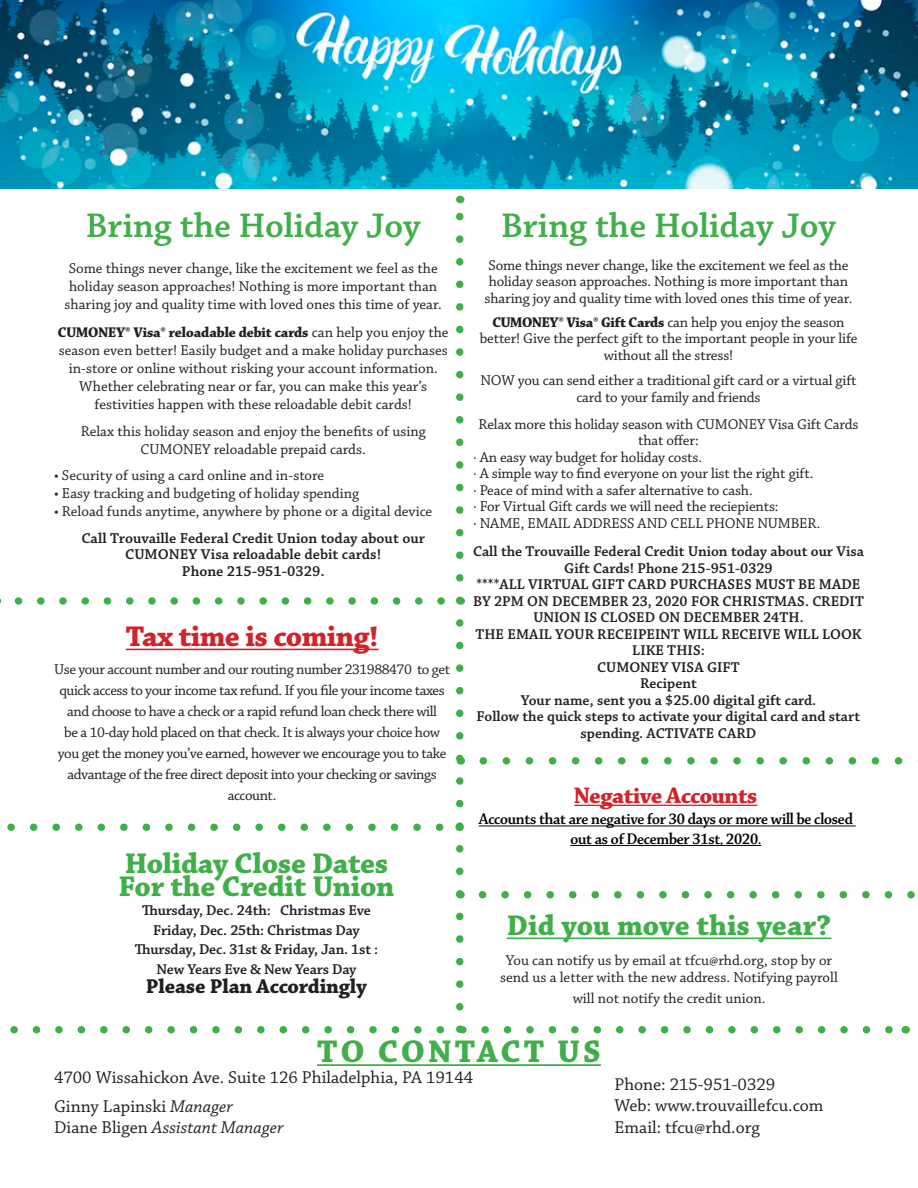
<style>
.page{position:relative;width:918px;height:1188px;background:#fff}
.page>*{position:absolute;margin:0;border:0;box-sizing:border-box;transform-origin:0 0}
.t1{font:600 36px "Chaparral Pro";color:#40ae49}
.t2{font:700 33px "Chaparral Pro";letter-spacing:.085em;color:#40ae49}
.t3{font:700 30px "Chaparral Pro";letter-spacing:-.01em;color:#40ae49}
.t4{font:700 30px "Chaparral Pro";letter-spacing:-.02em;color:#d1232a}
.t5{font:24px "Chaparral Pro Bold Disp";letter-spacing:-.01em;color:#d1232a}
.t6{font:700 21px "Chaparral Pro";letter-spacing:-.01em;color:#231f20}
.t7{font:18px "Chaparral Pro";color:#231f20}
.t8{font:italic 18px "Chaparral Pro";letter-spacing:.005em;color:#231f20}
.t9{font:16.5px/19.5px "Chaparral Pro Semibold Disp";letter-spacing:-.01em;color:#000;text-align:center}
.t10{font:15px/16.5px "Chaparral Pro";letter-spacing:-.01em;color:#231f20;text-align:center}
.t11{font:600 15px/16.5px "Chaparral Pro";color:#231f20;text-align:center}
.t12{font:15px/21px "Chaparral Pro";letter-spacing:-.03em;color:#231f20;text-align:center}
.t13{font:15px/16.5px "Chaparral Pro Semibold Capt";color:#231f20;text-align:center}
.s1{font-family:"Chaparral Pro Bold Disp"}
.s2{font-style:italic}
.s3{font-style:normal}
</style>
<div class="page">
<img style="left:1px;top:1px;width:916px;height:187px">
<hr style="left:317px;top:1064px;width:284px;height:2px;background:#40ae49">
<svg style="left:482px;top:891px;width:433px;height:7px"></svg>
<svg style="left:11px;top:824px;width:433px;height:7px"></svg>
<svg style="left:18px;top:597px;width:427px;height:8px"></svg>
<svg style="left:483px;top:757px;width:435px;height:8px"></svg>
<svg style="left:456px;top:212px;width:8px;height:795px"></svg>
<svg style="left:14px;top:1026px;width:879px;height:8px"></svg>
<hr style="left:507px;top:938px;width:324px;height:1px;background:#40ae49">
<hr style="left:479px;top:826px;width:377px;height:1px;background:#000">
<hr style="left:570px;top:845px;width:191px;height:1px;background:#000">
<hr style="left:574px;top:805px;width:183px;height:1px;background:#d1232a">
<hr style="left:126px;top:649px;width:253px;height:1px;background:#d1232a">
<p class="t1" style="left:86px;top:205px;width:336px">Bring the Holiday Joy</p>
<p class="t10" style="left:65px;top:260px;width:379px;line-height:18px">Some things never change, like the excitement we feel as the holiday season approaches! Nothing is more important than sharing joy and quality time with loved ones this time of year.</p>
<p class="t10" style="left:58px;top:324px;width:392px;line-height:18px"><span class="s1">CUMONEY® Visa® reloadable debit cards</span> can help you enjoy the season even better! Easily budget and a make holiday purchases in-store or online without risking your account information.<br>Whether celebrating near or far, you can make this year’s festivities happen with these reloadable debit cards!</p>
<p class="t10" style="left:81px;top:423px;width:347px;line-height:18px">Relax this holiday season and enjoy the benefits of using<br>CUMONEY reloadable prepaid cards.</p>
<p class="t10" style="left:54px;top:467px;width:272px">• Security of using a card online and in-store</p>
<p class="t10" style="left:54px;top:485px;width:307px">• Easy tracking and budgeting of holiday spending</p>
<p class="t10" style="left:54px;top:503px;width:380px">• Reload funds anytime, anywhere by phone or a digital device</p>
<p class="t13" style="left:81px;top:530px;width:345px">Call Trouvaille Federal Credit Union today about our<br>CUMONEY Visa reloadable debit cards!</p>
<p class="t13" style="left:182px;top:563px;width:144px">Phone 215-951-0329.</p>
<p class="t4" style="left:126px;top:619px;width:254px">Tax time is coming!</p>
<p class="t12" style="left:54px;top:659px;width:397px">Use your account number and our routing number 231988470 to get quick access to your income tax refund. If you file your income taxes and choose to have a check or a rapid refund loan check there will<br>be a 10-day hold placed on that check. It is always your choice how you get the money you’ve earned, however we encourage you to take advantage of the free direct deposit into your checking or savings account.</p>
<p class="t3" style="left:125px;top:846px;width:265px">Holiday Close Dates</p>
<p class="t3" style="left:119px;top:869px;width:277px">For the Credit Union</p>
<p class="t11" style="left:142px;top:903px;width:230px">Thursday, Dec. 24th: Christmas Eve</p>
<p class="t11" style="left:153px;top:922px;width:208px">Friday, Dec. 25th: Christmas Day</p>
<p class="t11" style="left:135px;top:942px;width:245px">Thursday, Dec. 31st &amp; Friday, Jan. 1st :</p>
<p class="t11" style="left:156px;top:961px;width:202px">New Years Eve &amp; New Years Day</p>
<p class="t6" style="left:146px;top:974px;width:223px">Please Plan Accordingly</p>
<p class="t1" style="left:501px;top:205px;width:336px">Bring the Holiday Joy</p>
<p class="t10" style="left:485px;top:257px;width:369px;text-align:left">Some things never change, like the excitement we feel as the holiday season approaches. Nothing is more important than sharing joy and quality time with loved ones this time of year.</p>
<p class="t10" style="left:480px;top:314px;width:379px"><span class="s1">CUMONEY® Visa® Gift Cards</span> can help you enjoy the season better! Give the perfect gift to the important people in your life without all the stress!</p>
<p class="t10" style="left:480px;top:373px;width:378px">NOW you can send either a traditional gift card or a virtual gift card to your family and friends</p>
<p class="t10" style="left:479px;top:416px;width:381px">Relax more this holiday season with CUMONEY Visa Gift Cards that offer:</p>
<p class="t10" style="left:473px;top:449px;width:231px">· An easy way budget for holiday costs.</p>
<p class="t10" style="left:473px;top:466px;width:342px">· A simple way to find everyone on your list the right gift.</p>
<p class="t10" style="left:473px;top:482px;width:281px">· Peace of mind with a safer alternative to cash.</p>
<p class="t10" style="left:473px;top:499px;width:307px">· For Virtual Gift cards we will need the reciepients:</p>
<p class="t10" style="left:473px;top:515px;width:349px">· NAME, EMAIL ADDRESS AND CELL PHONE NUMBER.</p>
<p class="t11" style="left:473px;top:544px;width:392px">Call the Trouvaille Federal Credit Union today about our Visa<br>Gift Cards! Phone 215-951-0329</p>
<p class="t11" style="left:473px;top:577px;width:392px">****ALL VIRTUAL GIFT CARD PURCHASES MUST BE MADE<br>BY 2PM ON DECEMBER 23, 2020 FOR CHRISTMAS. CREDIT<br>UNION IS CLOSED ON DECEMBER 24TH.</p>
<p class="t11" style="left:475px;top:626px;width:388px">THE EMAIL YOUR RECEIPEINT WILL RECEIVE WILL LOOK<br>LIKE THIS:</p>
<p class="t11" style="left:597px;top:659px;width:144px">CUMONEY VISA GIFT</p>
<p class="t11" style="left:640px;top:676px;width:58px">Recipent</p>
<p class="t11" style="left:521px;top:692px;width:297px">Your name, sent you a $25.00 digital gift card.</p>
<p class="t11" style="left:477px;top:709px;width:385px">Follow the quick steps to activate your digital card and start spending. ACTIVATE CARD</p>
<p class="t5" style="left:574px;top:782px;width:185px">Negative Accounts</p>
<p class="t9" style="left:479px;top:810px;width:376px">Accounts that are negative for 30 days or more will be closed out as of December 31st, 2020.</p>
<p class="t3" style="left:507px;top:908px;width:326px">Did you move this year?</p>
<p class="t10" style="left:500px;top:953px;width:339px">You can notify us by email at tfcu@rhd.org, stop by or send us a letter with the new address. Notifying payroll</p>
<p class="t10" style="left:573px;top:990px;width:194px">will not notify the credit union.</p>
<p class="t2" style="left:317px;top:1032px;width:285px">TO CONTACT US</p>
<p class="t7" style="left:54px;top:1068px;width:421px">4700 Wissahickon Ave. Suite 126 Philadelphia, PA 19144</p>
<p class="t7" style="left:54px;top:1096px;width:180px">Ginny Lapinski <span class="s2">Manager</span></p>
<p class="t8" style="left:54px;top:1118px;width:231px"><span class="s3">Diane Bligen</span> Assistant Manager</p>
<p class="t7" style="left:615px;top:1074px;width:162px">Phone: 215-951-0329</p>
<p class="t7" style="left:615px;top:1096px;width:210px">Web: www.trouvaillefcu.com</p>
<p class="t7" style="left:615px;top:1117px;width:147px">Email: tfcu@rhd.org</p>
</div>
